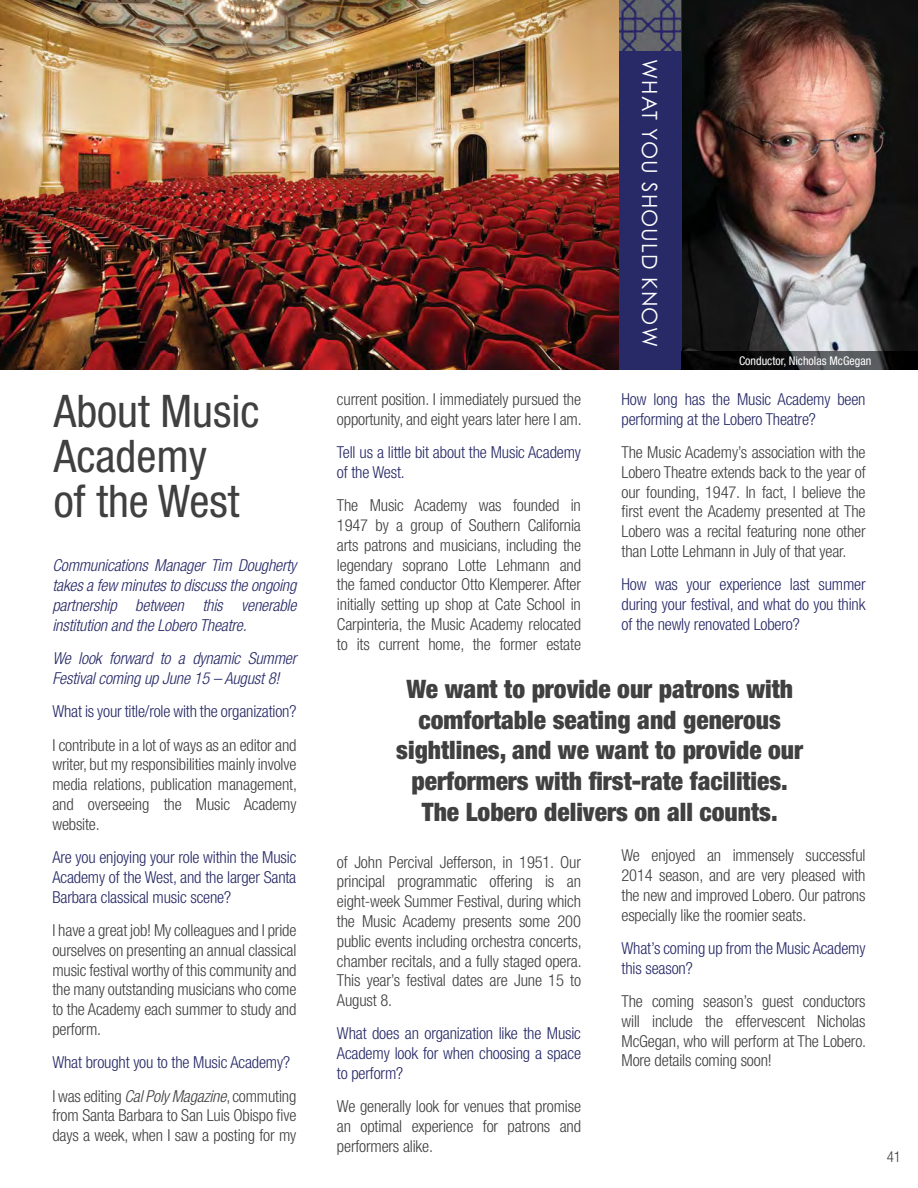
<style>
.page{position:relative;width:918px;height:1188px;background:#fff}
.page>*{position:absolute;margin:0;border:0;box-sizing:border-box;transform-origin:0 0}
.t1{font:condensed 45px/45px "Helvetica Neue";color:#404041}
.t2{font:900 condensed 25.5px/30.6px "Helvetica Neue";color:#404041;text-align:center}
.t3{font:21px "Century Gothic";letter-spacing:.05em;color:#fff}
.t4{font:300 condensed 16.5px/19.8px "Helvetica Neue";letter-spacing:-.01em;color:#404041;text-align:justify}
.t5{font:300 condensed 16.5px/19.8px "Helvetica Neue";letter-spacing:-.01em;color:#272a67}
.t6{font:italic 300 condensed 16.5px/19.8px "Helvetica Neue";letter-spacing:-.01em;color:#272a67;text-align:justify}
.t7{font:300 condensed 15px "Helvetica Neue";color:#404041}
.t8{font:condensed 12px "Helvetica Neue";color:#fff}
.s1{color:#404041}
.s2{font-style:italic;color:#404041}
</style>
<div class="page">
<img style="left:681px;top:0;width:237px;height:351px">
<div style="left:619px;top:0;width:62px;height:369px;background:#272a67"></div>
<img style="left:619px;top:0;width:62px;height:50px">
<img style="left:0;top:0;width:619px;height:369px">
<img style="left:681px;top:351px;width:237px;height:18px">
<h1 class="t1" style="left:54px;top:393px;width:207px">About Music<br>Academy<br>of the West</h1>
<p class="t6" style="left:52px;top:557px;width:246px">Communications Manager Tim Dougherty takes a few minutes to discuss the ongoing partnership between this venerable institution and the Lobero Theatre.</p>
<p class="t6" style="left:52px;top:650px;width:245px">We look forward to a dynamic Summer<br>Festival coming up June 15 – August 8!</p>
<p class="t5" style="left:52px;top:703px;width:246px">What is your title/role with the organization?</p>
<p class="t4" style="left:52px;top:736px;width:246px">I contribute in a lot of ways as an editor and writer, but my responsibilities mainly involve media relations, publication management, and overseeing the Music Academy website.</p>
<p class="t5" style="left:52px;top:849px;width:246px;text-align:justify">Are you enjoying your role within the Music Academy of the West, and the larger Santa Barbara classical music scene?</p>
<p class="t4" style="left:52px;top:922px;width:246px">I have a great job! My colleagues and I pride ourselves on presenting an annual classical music festival worthy of this community and the many outstanding musicians who come to the Academy each summer to study and perform.</p>
<p class="t5" style="left:52px;top:1047px;width:246px;line-height:33.3px">What brought you to the Music Academy?<br><span class="s1">I was editing</span> <span class="s2">Cal Poly Magazine</span><span class="s1">, commuting</span></p>
<p class="t4" style="left:52px;top:1107px;width:246px">from Santa Barbara to San Luis Obispo five days a week, when I saw a posting for my</p>
<p class="t4" style="left:337px;top:391px;width:246px">current position. I immediately pursued the opportunity, and eight years later here I am.</p>
<p class="t5" style="left:337px;top:444px;width:246px">Tell us a little bit about the Music Academy of the West.</p>
<p class="t4" style="left:337px;top:497px;width:246px">The Music Academy was founded in 1947 by a group of Southern California arts patrons and musicians, including the legendary soprano Lotte Lehmann and the famed conductor Otto Klemperer. After initially setting up shop at Cate School in Carpinteria, the Music Academy relocated to its current home, the former estate</p>
<p class="t3" style="left:662px;top:59px;width:289px;rotate:90deg">WHAT YOU SHOULD KNOW</p>
<p class="t8" style="left:739px;top:356px;width:134px">Conductor, Nicholas McGegan</p>
<p class="t5" style="left:621px;top:391px;width:246px">How long has the Music Academy been performing at the Lobero Theatre?</p>
<p class="t4" style="left:621px;top:444px;width:246px">The Music Academy’s association with the Lobero Theatre extends back to the year of our founding, 1947. In fact, I believe the first event the Academy presented at The Lobero was a recital featuring none other than Lotte Lehmann in July of that year.</p>
<p class="t5" style="left:621px;top:576px;width:246px;text-align:justify">How was your experience last summer during your festival, and what do you think of the newly renovated Lobero?</p>
<h2 class="t2" style="left:396px;top:676px;width:408px">We want to provide our patrons with comfortable seating and generous sightlines, and we want to provide our performers with first-rate facilities.<br>The Lobero delivers on all counts.</h2>
<p class="t4" style="left:337px;top:853px;width:246px">of John Percival Jefferson, in 1951. Our principal programmatic offering is an eight-week Summer Festival, during which the Music Academy presents some 200 public events including orchestra concerts, chamber recitals, and a fully staged opera.<br>This year’s festival dates are June 15 to August 8.</p>
<p class="t5" style="left:337px;top:1025px;width:246px;text-align:justify">What does an organization like the Music Academy look for when choosing a space to perform?</p>
<p class="t4" style="left:337px;top:1098px;width:246px">We generally look for venues that promise an optimal experience for patrons and performers alike.</p>
<p class="t4" style="left:621px;top:847px;width:246px">We enjoyed an immensely successful 2014 season, and are very pleased with the new and improved Lobero. Our patrons especially like the roomier seats.</p>
<p class="t5" style="left:621px;top:940px;width:245px">What’s coming up from the Music Academy this season?</p>
<p class="t4" style="left:621px;top:993px;width:246px">The coming season’s guest conductors will include the effervescent Nicholas McGegan, who will perform at The Lobero.<br>More details coming soon!</p>
<p class="t7" style="left:887px;top:1151px;width:16px">41</p>
</div>
